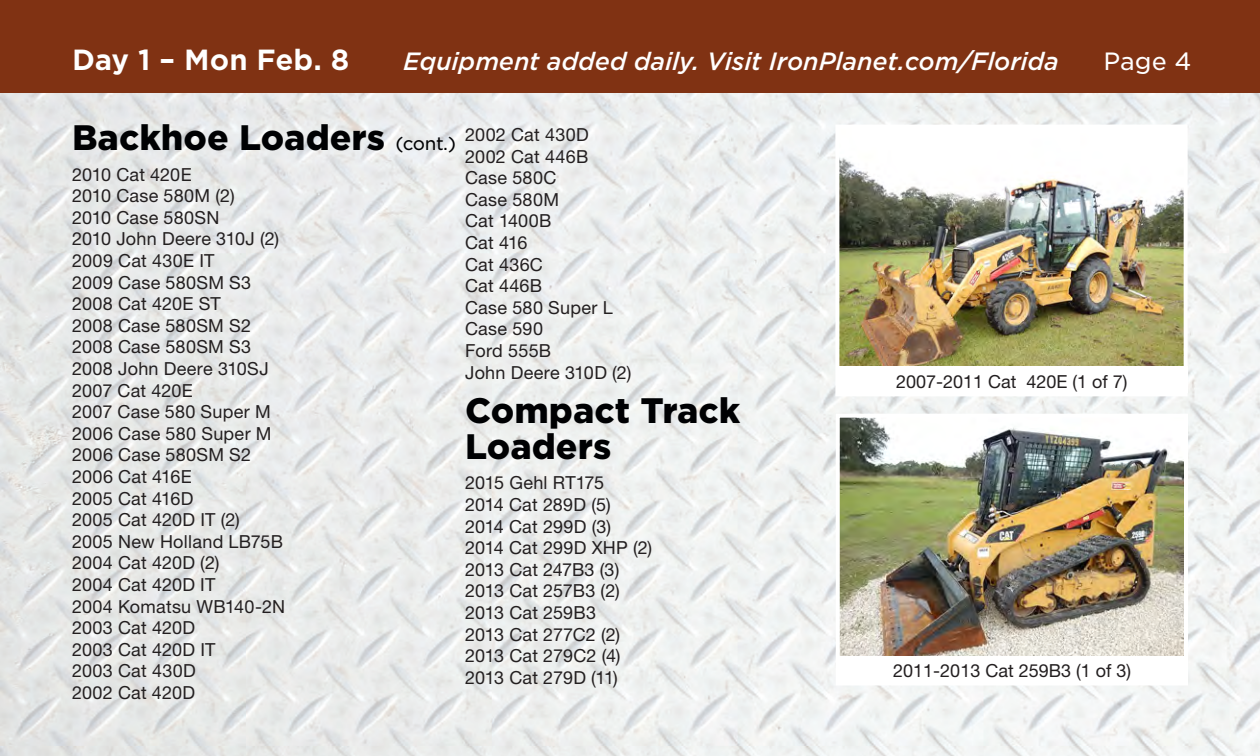
<style>
.page{position:relative;width:1260px;height:756px;background:#fff}
.page>*{position:absolute;margin:0;border:0;box-sizing:border-box;transform-origin:0 0}
.List_Header{font:900 34px/36px "Gotham S Sm";color:#000103}
.List_Header-2{font:700 28px "Gotham S Sm";color:#fff}
.List_Header-3{font:italic 500 24px "Gotham S Sm";letter-spacing:-.01em;color:#fff}
.List_Header-4{font:24px "Gotham S Sm";color:#fff}
.Equipment_List{font:18px "Helvetica Neue";letter-spacing:.01em;color:#231f20}
.s1{font-weight:400;font-size:18px}
</style>
<div class="page">
<img style="left:0;top:93px;width:1260px;height:663px">
<img style="left:840px;top:130px;width:343px;height:237px">
<div style="left:838px;top:367px;width:350px;height:26px;background:#fff"></div>
<img style="left:841px;top:419px;width:342px;height:237px">
<div style="left:836px;top:414px;width:352px;height:272px;border:4px solid #fff"></div>
<div style="left:838px;top:656px;width:350px;height:27px;background:#fff"></div>
<div style="left:0;top:0;width:1260px;height:93px;background:#803213"></div>
<p class="List_Header-2" style="left:72px;top:40px;width:279px">Day 1 – Mon Feb. 8</p>
<p class="List_Header-3" style="left:403px;top:45px;width:657px">Equipment added daily. Visit IronPlanet.com/Florida</p>
<p class="List_Header-4" style="left:1104px;top:45px;width:89px">Page 4</p>
<p class="List_Header" style="left:72px;top:119px;width:386px">Backhoe Loaders <span class="s1">(cont.)</span></p>
<p class="Equipment_List" style="left:72px;top:161px;width:121px">2010 Cat 420E</p>
<p class="Equipment_List" style="left:72px;top:183px;width:164px">2010 Case 580M (2)</p>
<p class="Equipment_List" style="left:72px;top:204px;width:149px">2010 Case 580SN</p>
<p class="Equipment_List" style="left:72px;top:226px;width:209px">2010 John Deere 310J (2)</p>
<p class="Equipment_List" style="left:72px;top:248px;width:144px">2009 Cat 430E IT</p>
<p class="Equipment_List" style="left:72px;top:269px;width:181px">2009 Case 580SM S3</p>
<p class="Equipment_List" style="left:72px;top:291px;width:150px">2008 Cat 420E ST</p>
<p class="Equipment_List" style="left:72px;top:312px;width:181px">2008 Case 580SM S2</p>
<p class="Equipment_List" style="left:72px;top:334px;width:181px">2008 Case 580SM S3</p>
<p class="Equipment_List" style="left:72px;top:356px;width:198px">2008 John Deere 310SJ</p>
<p class="Equipment_List" style="left:72px;top:377px;width:122px">2007 Cat 420E</p>
<p class="Equipment_List" style="left:72px;top:399px;width:200px">2007 Case 580 Super M</p>
<p class="Equipment_List" style="left:72px;top:420px;width:201px">2006 Case 580 Super M</p>
<p class="Equipment_List" style="left:72px;top:442px;width:181px">2006 Case 580SM S2</p>
<p class="Equipment_List" style="left:72px;top:464px;width:121px">2006 Cat 416E</p>
<p class="Equipment_List" style="left:72px;top:485px;width:123px">2005 Cat 416D</p>
<p class="Equipment_List" style="left:72px;top:507px;width:169px">2005 Cat 420D IT (2)</p>
<p class="Equipment_List" style="left:72px;top:528px;width:213px">2005 New Holland LB75B</p>
<p class="Equipment_List" style="left:72px;top:550px;width:149px">2004 Cat 420D (2)</p>
<p class="Equipment_List" style="left:72px;top:572px;width:145px">2004 Cat 420D IT</p>
<p class="Equipment_List" style="left:72px;top:593px;width:215px">2004 Komatsu WB140-2N</p>
<p class="Equipment_List" style="left:72px;top:615px;width:125px">2003 Cat 420D</p>
<p class="Equipment_List" style="left:72px;top:636px;width:145px">2003 Cat 420D IT</p>
<p class="Equipment_List" style="left:72px;top:658px;width:125px">2003 Cat 430D</p>
<p class="Equipment_List" style="left:72px;top:680px;width:125px">2002 Cat 420D</p>
<p class="Equipment_List" style="left:465px;top:122px;width:125px">2002 Cat 430D</p>
<p class="Equipment_List" style="left:465px;top:143px;width:125px">2002 Cat 446B</p>
<p class="Equipment_List" style="left:465px;top:165px;width:93px">Case 580C</p>
<p class="Equipment_List" style="left:465px;top:186px;width:95px">Case 580M</p>
<p class="Equipment_List" style="left:465px;top:208px;width:88px">Cat 1400B</p>
<p class="Equipment_List" style="left:465px;top:230px;width:64px">Cat 416</p>
<p class="Equipment_List" style="left:465px;top:251px;width:79px">Cat 436C</p>
<p class="Equipment_List" style="left:465px;top:273px;width:79px">Cat 446B</p>
<p class="Equipment_List" style="left:465px;top:294px;width:149px">Case 580 Super L</p>
<p class="Equipment_List" style="left:465px;top:316px;width:79px">Case 590</p>
<p class="Equipment_List" style="left:465px;top:338px;width:88px">Ford 555B</p>
<p class="Equipment_List" style="left:465px;top:359px;width:168px">John Deere 310D (2)</p>
<p class="List_Header" style="left:465px;top:392px;width:277px">Compact Track<br>Loaders</p>
<p class="Equipment_List" style="left:465px;top:470px;width:141px">2015 Gehl RT175</p>
<p class="Equipment_List" style="left:465px;top:492px;width:147px">2014 Cat 289D (5)</p>
<p class="Equipment_List" style="left:465px;top:513px;width:148px">2014 Cat 299D (3)</p>
<p class="Equipment_List" style="left:465px;top:535px;width:189px">2014 Cat 299D XHP (2)</p>
<p class="Equipment_List" style="left:465px;top:556px;width:156px">2013 Cat 247B3 (3)</p>
<p class="Equipment_List" style="left:465px;top:578px;width:156px">2013 Cat 257B3 (2)</p>
<p class="Equipment_List" style="left:465px;top:600px;width:133px">2013 Cat 259B3</p>
<p class="Equipment_List" style="left:465px;top:621px;width:157px">2013 Cat 277C2 (2)</p>
<p class="Equipment_List" style="left:465px;top:643px;width:157px">2013 Cat 279C2 (4)</p>
<p class="Equipment_List" style="left:465px;top:664px;width:154px">2013 Cat 279D (11)</p>
<p class="Equipment_List" style="left:896px;top:369px;width:233px">2007-2011 Cat 420E (1 of 7)</p>
<p class="Equipment_List" style="left:893px;top:658px;width:239px">2011-2013 Cat 259B3 (1 of 3)</p>
</div>
